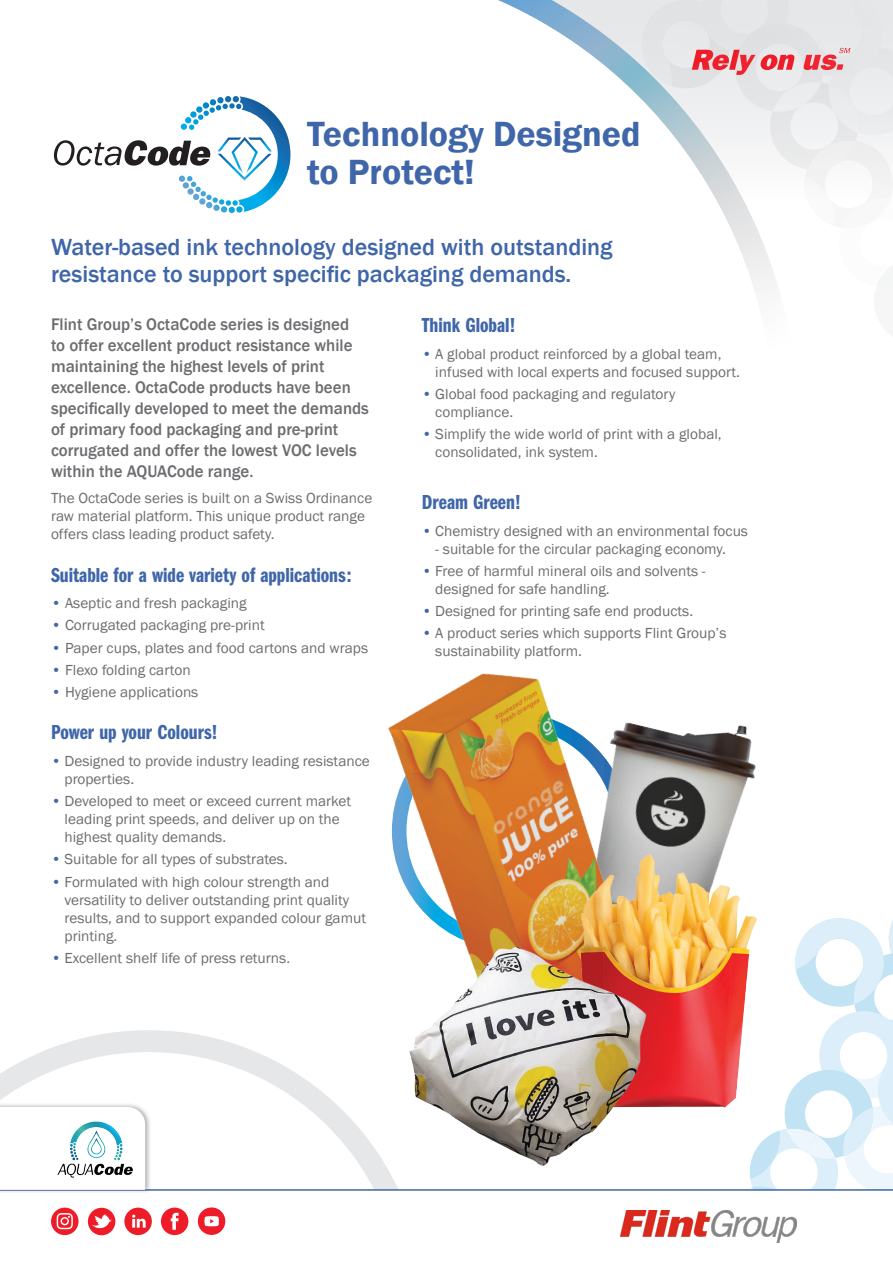
<style>
.page{position:relative;width:893px;height:1263px;background:#fff}
.page>*{position:absolute;margin:0;border:0;box-sizing:border-box;transform-origin:0 0}
.t1{font:600 36px "Franklin Gothic";color:#3f66a9}
.body_copy{font:500 24px/27px "Franklin Gothic";color:#3f66a9}
.body_copy-2{font:21px "Franklin Gothic URW Com Dem";color:#3f66a9}
.body_copy-3{font:500 17.25px/21px "Franklin Gothic";color:#6c6d70}
.body_copy-4{font:15px/18px "Franklin Gothic";color:#6c6d70}
.s1{color:#3f66a9}
</style>
<div class="page">
<svg style="left:749px;top:918px;width:144px;height:271px"></svg>
<svg style="left:0;top:1030px;width:398px;height:159px"></svg>
<svg style="left:707px;top:725px;width:49px;height:101px"></svg>
<svg style="left:222px;top:0;width:403px;height:214px"></svg>
<svg style="left:625px;top:0;width:268px;height:293px"></svg>
<svg style="left:54px;top:96px;width:236px;height:116px"></svg>
<hr style="left:0;top:1189px;width:893px;height:2px;background:#3f66a9">
<div style="left:0;top:1102px;width:152px;height:93px;background:#231f20;opacity:.35"></div>
<svg style="left:0;top:1107px;width:145px;height:83px"></svg>
<div style="left:198px;top:1207px;width:27px;height:28px;background:#ee1c28;border-radius:50%"></div>
<svg style="left:204px;top:1216px;width:15px;height:10px"></svg>
<svg style="left:161px;top:1207px;width:27px;height:28px"></svg>
<div style="left:124px;top:1207px;width:28px;height:28px;background:#ee1c28;border-radius:50%"></div>
<svg style="left:132px;top:1215px;width:14px;height:12px"></svg>
<svg style="left:88px;top:1208px;width:27px;height:27px"></svg>
<svg style="left:51px;top:1207px;width:28px;height:28px"></svg>
<svg style="left:57px;top:1213px;width:16px;height:16px"></svg>
<img style="left:621px;top:1210px;width:176px;height:32px">
<img style="left:46px;top:1111px;width:97px;height:75px">
<img style="left:293px;top:673px;width:414px;height:438px">
<img style="left:550px;top:828px;width:234px;height:304px">
<img style="left:402px;top:932px;width:261px;height:234px">
<p class="t1" style="left:307px;top:112px;width:335px">Technology Designed</p>
<p class="t1" style="left:307px;top:149px;width:169px">to Protect!</p>
<p class="body_copy" style="left:51px;top:234px;width:563px">Water-based ink technology designed with outstanding resistance to support specific packaging demands.</p>
<p class="body_copy-3" style="left:51px;top:314px;width:319px">Flint Group’s OctaCode series is designed<br>to offer excellent product resistance while maintaining the highest levels of print excellence. OctaCode products have been specifically developed to meet the demands of primary food packaging and pre-print corrugated and offer the lowest VOC levels within the AQUACode range.</p>
<p class="body_copy-4" style="left:51px;top:490px;width:323px">The OctaCode series is built on a Swiss Ordinance raw material platform. This unique product range offers class leading product safety.</p>
<p class="body_copy-2" style="left:51px;top:560px;width:302px">Suitable for a wide variety of applications:</p>
<p class="body_copy-4" style="left:51px;top:594px;width:197px"><span class="s1">•</span> Aseptic and fresh packaging</p>
<p class="body_copy-4" style="left:51px;top:617px;width:215px"><span class="s1">•</span> Corrugated packaging pre-print</p>
<p class="body_copy-4" style="left:51px;top:639px;width:319px"><span class="s1">•</span> Paper cups, plates and food cartons and wraps</p>
<p class="body_copy-4" style="left:51px;top:661px;width:141px"><span class="s1">•</span> Flexo folding carton</p>
<p class="body_copy-4" style="left:51px;top:683px;width:149px"><span class="s1">•</span> Hygiene applications</p>
<p class="body_copy-2" style="left:51px;top:718px;width:168px">Power up your Colours!</p>
<p class="body_copy-4" style="left:65px;top:752px;width:307px;text-indent:-14px"><span class="s1">•</span> Designed to provide industry leading resistance properties.</p>
<p class="body_copy-4" style="left:65px;top:792px;width:288px;text-indent:-14px"><span class="s1">•</span> Developed to meet or exceed current market leading print speeds, and deliver up on the highest quality demands.</p>
<p class="body_copy-4" style="left:51px;top:850px;width:238px"><span class="s1">•</span> Suitable for all types of substrates.</p>
<p class="body_copy-4" style="left:65px;top:873px;width:303px;text-indent:-14px"><span class="s1">•</span> Formulated with high colour strength and versatility to deliver outstanding print quality results, and to support expanded colour gamut printing.</p>
<p class="body_copy-4" style="left:51px;top:949px;width:241px"><span class="s1">•</span> Excellent shelf life of press returns.</p>
<p class="body_copy-2" style="left:422px;top:311px;width:96px">Think Global!</p>
<p class="body_copy-4" style="left:435px;top:345px;width:306px;text-indent:-14px"><span class="s1">•</span> A global product reinforced by a global team, infused with local experts and focused support.</p>
<p class="body_copy-4" style="left:435px;top:385px;width:242px;text-indent:-14px"><span class="s1">•</span> Global food packaging and regulatory compliance.</p>
<p class="body_copy-4" style="left:435px;top:426px;width:288px;text-indent:-14px"><span class="s1">•</span> Simplify the wide world of print with a global, consolidated, ink system.</p>
<p class="body_copy-2" style="left:422px;top:487px;width:101px">Dream Green!</p>
<p class="body_copy-4" style="left:422px;top:522px;width:328px"><span class="s1">•</span> Chemistry designed with an environmental focus</p>
<p class="body_copy-4" style="left:435px;top:540px;width:292px">- suitable for the circular packaging economy.</p>
<p class="body_copy-4" style="left:435px;top:562px;width:272px;text-indent:-14px"><span class="s1">•</span> Free of harmful mineral oils and solvents - designed for safe handling.</p>
<p class="body_copy-4" style="left:422px;top:602px;width:273px"><span class="s1">•</span> Designed for printing safe end products.</p>
<p class="body_copy-4" style="left:435px;top:625px;width:293px;text-indent:-14px"><span class="s1">•</span> A product series which supports Flint Group’s sustainability platform.</p>
</div>
